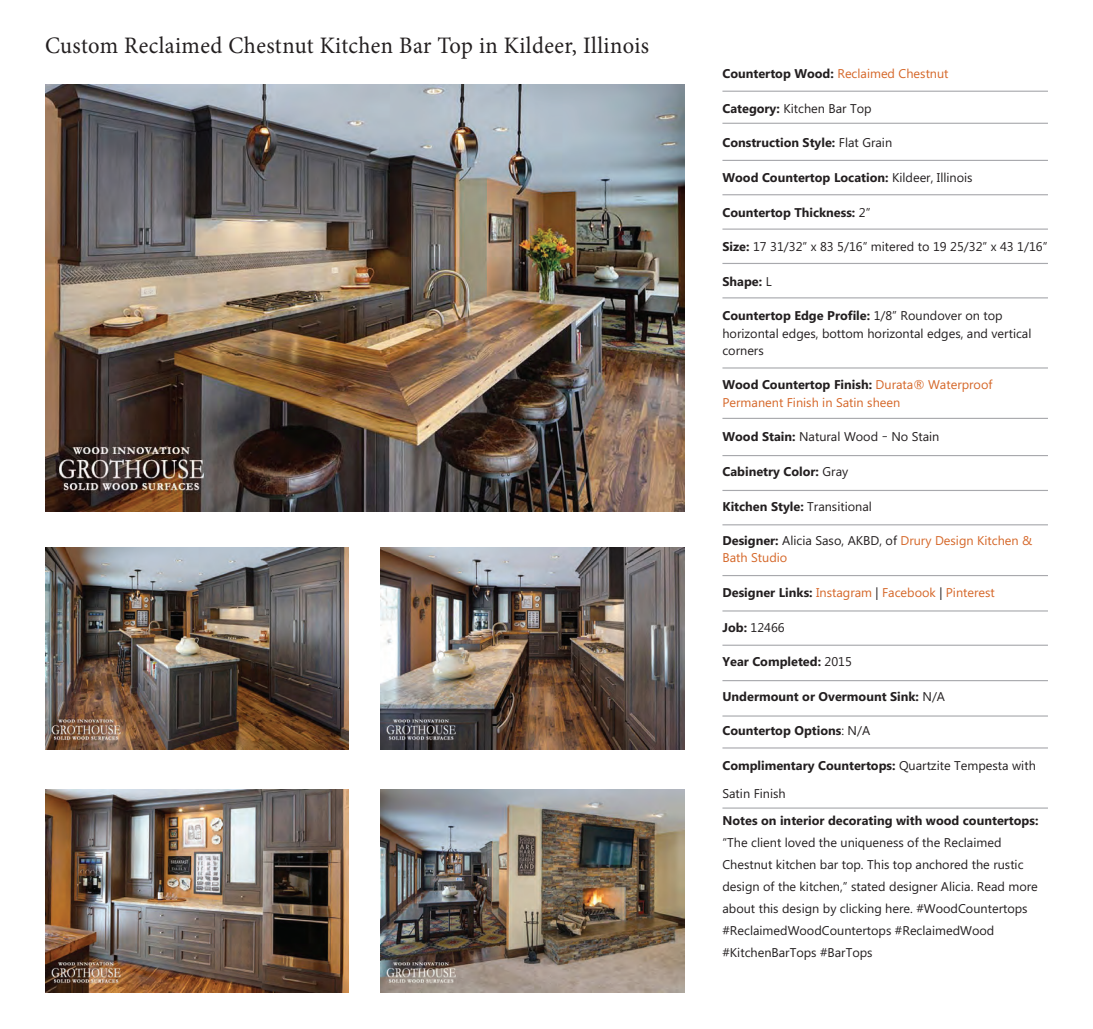
<style>
.page{position:relative;width:1093px;height:1029px;background:#fff}
.page>*{position:absolute;margin:0;border:0;box-sizing:border-box;transform-origin:0 0}
.t1{font:23.62px "Minion Pro";letter-spacing:.015em;color:#231f20;scale:.95 1}
.t2{font:12.62px/21.9px "Microsoft Phags Pa";color:#231f20}
.t3{font:700 12.62px "Microsoft Phags Pa";color:#231f20}
.t4{font:12.62px/17.2px "Microsoft Phags Pa";color:#d56729}
.s1{font-weight:700;color:#231f20}
.s2{font-weight:700}
.s3{font-weight:400}
.s4{color:#231f20}
</style>
<div class="page">
<img style="left:45px;top:85px;width:639px;height:426px">
<img style="left:45px;top:547px;width:304px;height:203px">
<img style="left:380px;top:547px;width:304px;height:203px">
<img style="left:45px;top:789px;width:304px;height:203px">
<img style="left:380px;top:789px;width:304px;height:203px">
<hr style="left:722px;top:91px;width:325px;height:1px;background:#a8a9ad">
<hr style="left:722px;top:123px;width:325px;height:1px;background:#a8a9ad">
<hr style="left:722px;top:160px;width:325px;height:1px;background:#a8a9ad">
<hr style="left:722px;top:194px;width:325px;height:1px;background:#a8a9ad">
<hr style="left:722px;top:228px;width:325px;height:2px;background:#a8a9ad">
<hr style="left:722px;top:263px;width:325px;height:1px;background:#a8a9ad">
<hr style="left:722px;top:297px;width:325px;height:1px;background:#a8a9ad">
<hr style="left:722px;top:367px;width:325px;height:1px;background:#a8a9ad">
<hr style="left:722px;top:418px;width:325px;height:1px;background:#a8a9ad">
<hr style="left:722px;top:455px;width:325px;height:1px;background:#a8a9ad">
<hr style="left:722px;top:490px;width:325px;height:1px;background:#a8a9ad">
<hr style="left:722px;top:524px;width:325px;height:1px;background:#a8a9ad">
<hr style="left:722px;top:575px;width:325px;height:1px;background:#a8a9ad">
<hr style="left:722px;top:610px;width:325px;height:1px;background:#a8a9ad">
<hr style="left:722px;top:644px;width:325px;height:2px;background:#a8a9ad">
<hr style="left:722px;top:680px;width:325px;height:1px;background:#a8a9ad">
<hr style="left:722px;top:715px;width:325px;height:1px;background:#a8a9ad">
<hr style="left:722px;top:747px;width:325px;height:1px;background:#a8a9ad">
<hr style="left:722px;top:807px;width:325px;height:1px;background:#a8a9ad">
<h1 class="t1" style="left:45px;top:29px;width:637px">Custom Reclaimed Chestnut Kitchen Bar Top in Kildeer, Illinois</h1>
<p class="t4" style="left:722px;top:64px;width:228px"><span class="s1">Countertop Wood:</span> Reclaimed Chestnut</p>
<p class="t2" style="left:722px;top:97px;width:151px"><span class="s2">Category:</span> Kitchen Bar Top</p>
<p class="t3" style="left:722px;top:134px;width:171px">Construction Style: <span class="s3">Flat Grain</span></p>
<p class="t3" style="left:722px;top:168px;width:252px">Wood Countertop Location: <span class="s3">Kildeer, Illinois</span></p>
<p class="t3" style="left:722px;top:203px;width:149px">Countertop Thickness: <span class="s3">2”</span></p>
<p class="t2" style="left:722px;top:235px;width:326px"><span class="s2">Size:</span> 17 31/32” x 83 5/16” mitered to 19 25/32” x 43 1/16”</p>
<p class="t3" style="left:722px;top:272px;width:51px">Shape: <span class="s3">L</span></p>
<p class="t2" style="left:722px;top:306px;width:310px;line-height:17.2px"><span class="s2">Countertop Edge Profile:</span> 1/8” Roundover on top horizontal edges, bottom horizontal edges, and vertical corners</p>
<p class="t4" style="left:722px;top:376px;width:271px"><span class="s1">Wood Countertop Finish:</span> Durata® Waterproof<br>Permanent Finish in Satin sheen</p>
<p class="t2" style="left:722px;top:425px;width:218px"><span class="s2">Wood Stain:</span> Natural Wood – No Stain</p>
<p class="t3" style="left:722px;top:462px;width:127px">Cabinetry Color: <span class="s3">Gray</span></p>
<p class="t3" style="left:722px;top:497px;width:151px">Kitchen Style: <span class="s3">Transitional</span></p>
<p class="t4" style="left:722px;top:531px;width:311px"><span class="s1">Designer:</span> <span class="s4">Alicia Saso, AKBD, of</span> Drury Design Kitchen &amp;<br>Bath Studio</p>
<p class="t4" style="left:722px;top:583px;width:274px"><span class="s1">Designer Links:</span> Instagram <span class="s4">|</span> Facebook <span class="s4">|</span> Pinterest</p>
<p class="t2" style="left:722px;top:615px;width:64px"><span class="s2">Job:</span> 12466</p>
<p class="t3" style="left:722px;top:653px;width:131px">Year Completed: <span class="s3">2015</span></p>
<p class="t3" style="left:722px;top:687px;width:224px">Undermount or Overmount Sink: <span class="s3">N/A</span></p>
<p class="t3" style="left:722px;top:722px;width:149px">Countertop Options<span class="s3">: N/A</span></p>
<p class="t2" style="left:722px;top:751px;width:315px;line-height:27.6px"><span class="s2">Complimentary Countertops:</span> Quartzite Tempesta with<br>Satin Finish</p>
<p class="t3" style="left:722px;top:812px;width:317px">Notes on interior decorating with wood countertops:</p>
<p class="t2" style="left:722px;top:831px;width:317px">“The client loved the uniqueness of the Reclaimed Chestnut kitchen bar top. This top anchored the rustic design of the kitchen,” stated designer Alicia. Read more about this design by clicking here. #WoodCountertops #ReclaimedWoodCountertops #ReclaimedWood #KitchenBarTops #BarTops</p>
</div>
